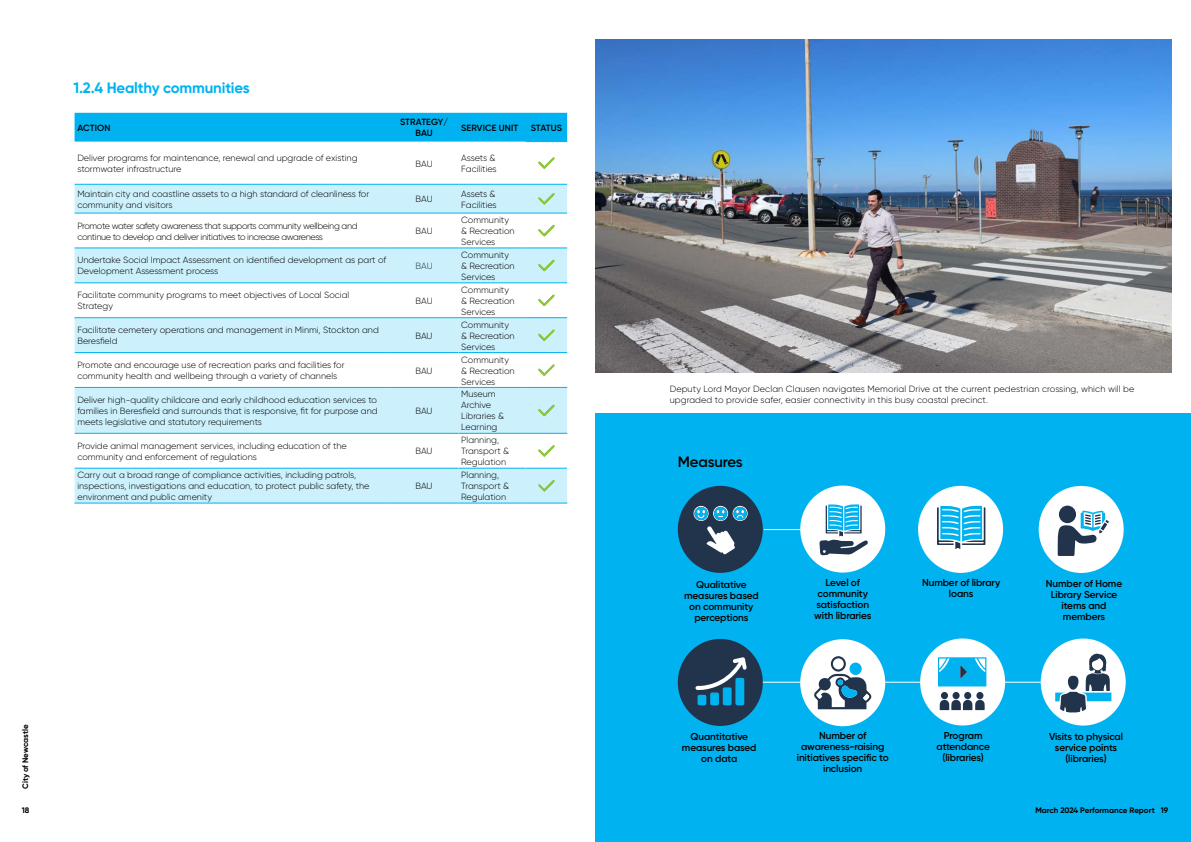
<style>
.page{position:relative;width:1191px;height:842px;background:#fff}
.page>*{position:absolute;margin:0;border:0;box-sizing:border-box;transform-origin:0 0}
.t1{font:700 15px "Gilroy";letter-spacing:-.01em;color:#00b3f0}
.t2{font:600 15px "Gilroy";letter-spacing:-.015em;color:#000}
.t3{font:600 10px/11px "Gilroy";letter-spacing:-.01em;color:#000;text-align:center}
.t4{font:300 9px/11px "Gilroy";color:#000}
.t5{font:300 9px/11px "Gilroy";letter-spacing:-.04em;color:#000}
.t6{font:600 9px/11px "Gilroy";letter-spacing:.01em;color:#000;text-align:center}
.t7{font:300 9px "Gilroy";color:#21344c}
.t8{font:700 8px "Gilroy";color:#000}
</style>
<div class="page">
<div style="left:595px;top:414px;width:596px;height:428px;background:#00b3f0"></div>
<div style="left:800px;top:485px;width:85px;height:88px;background:#fff;border-radius:50%"></div>
<div style="left:800px;top:639px;width:85px;height:87px;background:#fff;border-radius:50%"></div>
<div style="left:920px;top:638px;width:85px;height:87px;background:#fff;border-radius:50%"></div>
<div style="left:918px;top:486px;width:85px;height:87px;background:#fff;border-radius:50%"></div>
<div style="left:1040px;top:638px;width:85px;height:87px;background:#fff;border-radius:50%"></div>
<div style="left:1038px;top:486px;width:85px;height:87px;background:#fff;border-radius:50%"></div>
<hr style="left:764px;top:529px;width:114px;height:1px;background:#fff">
<hr style="left:749px;top:682px;width:357px;height:1px;background:#fff">
<div style="left:678px;top:486px;width:85px;height:87px;background:#22344c;border-radius:50%"></div>
<svg style="left:693px;top:505px;width:55px;height:50px"></svg>
<div style="left:678px;top:639px;width:85px;height:87px;background:#22344c;border-radius:50%"></div>
<svg style="left:695px;top:657px;width:51px;height:48px"></svg>
<svg style="left:937px;top:506px;width:48px;height:43px"></svg>
<svg style="left:819px;top:504px;width:49px;height:51px"></svg>
<div style="left:1059px;top:506px;width:17px;height:17px;background:#21344c;border-radius:50%"></div>
<svg style="left:1057px;top:511px;width:52px;height:45px"></svg>
<svg style="left:1055px;top:654px;width:56px;height:59px"></svg>
<svg style="left:939px;top:700px;width:45px;height:10px"></svg>
<div style="left:952px;top:692px;width:7px;height:7px;background:#22344c;border-radius:50%"></div>
<div style="left:964px;top:692px;width:7px;height:7px;background:#22344c;border-radius:50%"></div>
<div style="left:976px;top:692px;width:7px;height:7px;background:#22344c;border-radius:50%"></div>
<div style="left:941px;top:692px;width:7px;height:7px;background:#22344c;border-radius:50%"></div>
<svg style="left:938px;top:657px;width:48px;height:29px"></svg>
<svg style="left:814px;top:656px;width:57px;height:53px"></svg>
<div style="left:75px;top:113px;width:492px;height:29px;background:#00b3f0"></div>
<svg style="left:75px;top:185px;width:492px;height:318px;fill:#ccf0fc"></svg>
<svg style="left:75px;top:284px;width:451px;height:33px"></svg>
<hr style="left:75px;top:184px;width:315px;height:1px;background:#00b3f0">
<hr style="left:390px;top:184px;width:68px;height:1px;background:#00b3f0">
<hr style="left:458px;top:184px;width:68px;height:1px;background:#00b3f0">
<hr style="left:75px;top:213px;width:315px;height:1px;background:#00b3f0">
<hr style="left:390px;top:213px;width:68px;height:1px;background:#00b3f0">
<hr style="left:458px;top:213px;width:68px;height:1px;background:#00b3f0">
<hr style="left:75px;top:248px;width:315px;height:1px;background:#00b3f0">
<hr style="left:390px;top:248px;width:68px;height:1px;background:#00b3f0">
<hr style="left:458px;top:248px;width:68px;height:1px;background:#00b3f0">
<hr style="left:75px;top:283px;width:315px;height:1px;background:#00b3f0">
<hr style="left:390px;top:283px;width:68px;height:1px;background:#00b3f0">
<hr style="left:458px;top:283px;width:68px;height:1px;background:#00b3f0">
<hr style="left:75px;top:352px;width:315px;height:1px;background:#00b3f0">
<hr style="left:390px;top:352px;width:68px;height:1px;background:#00b3f0">
<hr style="left:458px;top:352px;width:68px;height:1px;background:#00b3f0">
<hr style="left:75px;top:387px;width:315px;height:1px;background:#00b3f0">
<hr style="left:390px;top:387px;width:68px;height:1px;background:#00b3f0">
<hr style="left:458px;top:387px;width:68px;height:1px;background:#00b3f0">
<hr style="left:75px;top:433px;width:315px;height:1px;background:#00b3f0">
<hr style="left:390px;top:433px;width:68px;height:1px;background:#00b3f0">
<hr style="left:458px;top:433px;width:68px;height:1px;background:#00b3f0">
<hr style="left:75px;top:468px;width:315px;height:1px;background:#00b3f0">
<hr style="left:390px;top:468px;width:68px;height:1px;background:#00b3f0">
<hr style="left:458px;top:468px;width:67px;height:1px;background:#00b3f0">
<hr style="left:526px;top:468px;width:41px;height:1px;background:#00b3f0">
<hr style="left:74px;top:503px;width:316px;height:1px;background:#00b3f0">
<hr style="left:390px;top:503px;width:68px;height:1px;background:#00b3f0">
<hr style="left:458px;top:503px;width:68px;height:1px;background:#00b3f0">
<hr style="left:526px;top:503px;width:41px;height:1px;background:#00b3f0">
<hr style="left:74px;top:317px;width:316px;height:1px;background:#00b3f0">
<hr style="left:390px;top:317px;width:68px;height:1px;background:#00b3f0">
<hr style="left:458px;top:317px;width:68px;height:1px;background:#00b3f0">
<hr style="left:526px;top:213px;width:41px;height:1px;background:#00b3f0">
<hr style="left:526px;top:248px;width:41px;height:1px;background:#00b3f0">
<hr style="left:526px;top:283px;width:41px;height:1px;background:#00b3f0">
<hr style="left:526px;top:317px;width:41px;height:1px;background:#00b3f0">
<hr style="left:526px;top:352px;width:41px;height:1px;background:#00b3f0">
<hr style="left:526px;top:387px;width:41px;height:1px;background:#00b3f0">
<hr style="left:526px;top:433px;width:41px;height:1px;background:#00b3f0">
<hr style="left:526px;top:141px;width:41px;height:1px;background:#00b3f0">
<hr style="left:526px;top:184px;width:41px;height:1px;background:#00b3f0">
<svg style="left:538px;top:157px;width:17px;height:12px"></svg>
<svg style="left:537px;top:189px;width:19px;height:19px"></svg>
<svg style="left:537px;top:221px;width:19px;height:19px"></svg>
<svg style="left:537px;top:256px;width:19px;height:19px"></svg>
<svg style="left:537px;top:291px;width:19px;height:19px"></svg>
<svg style="left:537px;top:325px;width:19px;height:20px"></svg>
<svg style="left:537px;top:360px;width:19px;height:20px"></svg>
<svg style="left:537px;top:401px;width:19px;height:19px"></svg>
<svg style="left:537px;top:441px;width:19px;height:19px"></svg>
<svg style="left:537px;top:476px;width:19px;height:19px"></svg>
<img style="left:595px;top:40px;width:576px;height:333px">
<h1 class="t1" style="left:73px;top:78px;width:178px">1.2.4 Healthy communities</h1>
<p class="t6" style="left:77px;top:122px;width:35px">ACTION</p>
<p class="t6" style="left:400px;top:117px;width:49px">STRATEGY/<br>BAU</p>
<p class="t6" style="left:461px;top:122px;width:58px">SERVICE UNIT</p>
<p class="t6" style="left:531px;top:122px;width:33px">STATUS</p>
<p class="t4" style="left:77px;top:152px;width:282px">Deliver programs for maintenance, renewal and upgrade of existing stormwater infrastructure</p>
<p class="t4" style="left:415px;top:158px;width:19px">BAU</p>
<p class="t4" style="left:461px;top:152px;width:37px">Assets &amp;<br>Facilities</p>
<p class="t4" style="left:77px;top:188px;width:293px">Maintain city and coastline assets to a high standard of cleanliness for community and visitors</p>
<p class="t4" style="left:415px;top:194px;width:19px">BAU</p>
<p class="t4" style="left:461px;top:188px;width:37px">Assets &amp;<br>Facilities</p>
<p class="t5" style="left:77px;top:220px;width:282px">Promote water safety awareness that supports community wellbeing and continue to develop and deliver initiatives to increase awareness</p>
<p class="t4" style="left:415px;top:225px;width:19px">BAU</p>
<p class="t4" style="left:461px;top:214px;width:55px">Community &amp; Recreation<br>Services</p>
<p class="t4" style="left:77px;top:255px;width:310px">Undertake Social Impact Assessment on identified development as part of<br>Development Assessment process</p>
<p class="t7" style="left:415px;top:260px;width:19px">BAU</p>
<p class="t4" style="left:461px;top:249px;width:55px">Community &amp; Recreation<br>Services</p>
<p class="t4" style="left:77px;top:290px;width:273px">Facilitate community programs to meet objectives of Local Social<br>Strategy</p>
<p class="t4" style="left:415px;top:295px;width:19px">BAU</p>
<p class="t4" style="left:461px;top:284px;width:55px">Community &amp; Recreation<br>Services</p>
<p class="t4" style="left:77px;top:324px;width:303px">Facilitate cemetery operations and management in Minmi, Stockton and<br>Beresfield</p>
<p class="t4" style="left:415px;top:330px;width:19px">BAU</p>
<p class="t4" style="left:461px;top:319px;width:55px">Community &amp; Recreation<br>Services</p>
<p class="t4" style="left:77px;top:359px;width:269px">Promote and encourage use of recreation parks and facilities for community health and wellbeing through a variety of channels</p>
<p class="t4" style="left:415px;top:365px;width:19px">BAU</p>
<p class="t4" style="left:461px;top:354px;width:55px">Community &amp; Recreation<br>Services</p>
<p class="t4" style="left:77px;top:394px;width:302px;text-align:justify">Deliver high-quality childcare and early childhood education services to families in Beresfield and surrounds that is responsive, fit for purpose and meets legislative and statutory requirements</p>
<p class="t4" style="left:415px;top:405px;width:19px">BAU</p>
<p class="t4" style="left:461px;top:389px;width:44px">Museum<br>Archive<br>Libraries &amp;<br>Learning</p>
<p class="t4" style="left:77px;top:440px;width:271px">Provide animal management services, including education of the community and enforcement of regulations</p>
<p class="t4" style="left:415px;top:446px;width:19px">BAU</p>
<p class="t4" style="left:461px;top:435px;width:49px">Planning,<br>Transport &amp;<br>Regulation</p>
<p class="t4" style="left:77px;top:469px;width:294px">Carry out a broad range of compliance activities, including patrols, inspections, investigations and education, to protect public safety, the environment and public amenity</p>
<p class="t4" style="left:415px;top:480px;width:19px">BAU</p>
<p class="t4" style="left:461px;top:469px;width:49px">Planning,<br>Transport &amp;<br>Regulation</p>
<p class="t4" style="left:669px;top:383px;width:466px">Deputy Lord Mayor Declan Clausen navigates Memorial Drive at the current pedestrian crossing, which will be upgraded to provide safer, easier connectivity in this busy coastal precinct.</p>
<h1 class="t2" style="left:678px;top:453px;width:66px">Measures</h1>
<p class="t3" style="left:684px;top:579px;width:76px">Qualitative measures based on community perceptions</p>
<p class="t3" style="left:814px;top:577px;width:59px">Level of community satisfaction with libraries</p>
<p class="t3" style="left:922px;top:577px;width:80px">Number of library loans</p>
<p class="t3" style="left:1045px;top:578px;width:78px">Number of Home<br>Library Service items and members</p>
<p class="t8" style="left:20px;top:789px;width:66px;rotate:-90deg">City of Newcastle</p>
<p class="t8" style="left:22px;top:805px;width:9px">18</p>
<p class="t8" style="left:1035px;top:805px;width:134px">March 2024 Performance Report 19</p>
<p class="t3" style="left:796px;top:730px;width:93px">Number of awareness-raising initiatives specific to inclusion</p>
<p class="t3" style="left:936px;top:730px;width:55px">Program attendance (libraries)</p>
<p class="t3" style="left:1049px;top:731px;width:75px">Visits to physical service points (libraries)</p>
<p class="t3" style="left:682px;top:731px;width:76px">Quantitative measures based on data</p>
</div>
